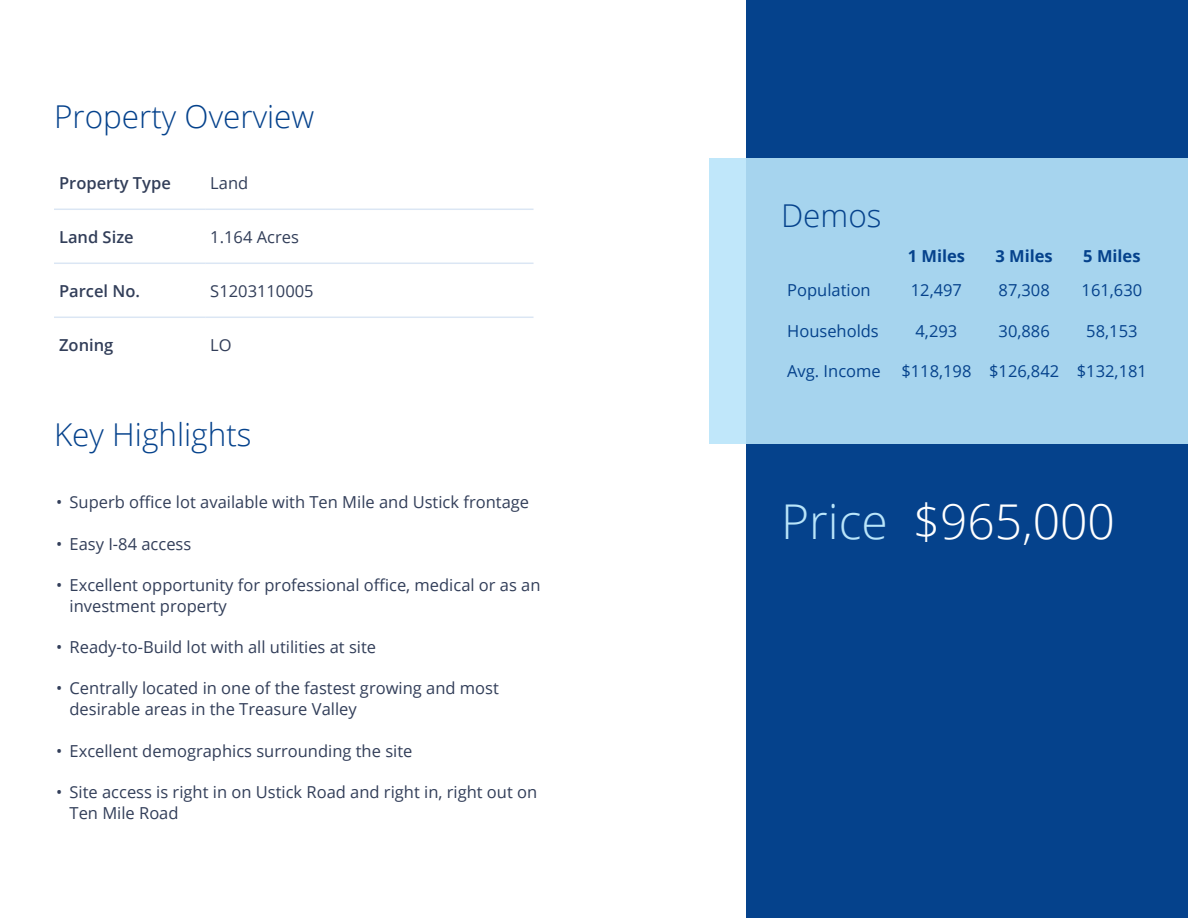
<style>
.page{position:relative;width:1188px;height:918px;background:#fff}
.page>*{position:absolute;margin:0;border:0;box-sizing:border-box;transform-origin:0 0}
.t1{font:300 48px "Open Sans";color:#fff}
.t2{font:300 31.5px "Open Sans";color:#05428c}
.t3{font:16.5px/21px "Open Sans";color:#323e59}
.Bullet_Body{font:16.5px "Open Sans";color:#05428c}
.t4{font:600 16.5px "Open Sans";color:#323e59}
.Bullet_Body-2{font:700 16.5px "Open Sans";color:#05428c}
.Bullet_Body-3{font:16.5px "Open Sans";color:#05428c}
.s1{color:#b9e5fa}
</style>
<div class="page">
<div style="left:746px;top:0;width:442px;height:918px;background:#05428c"></div>
<svg style="left:709px;top:158px;width:479px;height:286px;background:#a8d5ee"></svg>
<svg style="left:54px;top:208px;width:479px;height:55px"></svg>
<svg style="left:54px;top:316px;width:479px;height:1px"></svg>
<hr style="left:54px;top:209px;width:151px;height:1px;background:#dbe6f4">
<hr style="left:205px;top:209px;width:329px;height:1px;background:#dbe6f4">
<hr style="left:54px;top:263px;width:151px;height:1px;background:#dbe6f4">
<hr style="left:205px;top:263px;width:329px;height:1px;background:#dbe6f4">
<hr style="left:54px;top:317px;width:151px;height:1px;background:#dbe6f4">
<hr style="left:205px;top:317px;width:329px;height:1px;background:#dbe6f4">
<p class="t2" style="left:54px;top:95px;width:262px">Property Overview</p>
<p class="t4" style="left:59px;top:171px;width:113px">Property Type</p>
<p class="t3" style="left:210px;top:172px;width:39px">Land</p>
<p class="t4" style="left:59px;top:225px;width:76px">Land Size</p>
<p class="t3" style="left:210px;top:226px;width:90px">1.164 Acres</p>
<p class="t4" style="left:59px;top:279px;width:82px">Parcel No.</p>
<p class="t3" style="left:210px;top:280px;width:105px">S1203110005</p>
<p class="t4" style="left:59px;top:333px;width:56px">Zoning</p>
<p class="t3" style="left:210px;top:334px;width:23px">LO</p>
<p class="t2" style="left:54px;top:413px;width:199px">Key Highlights</p>
<p class="t3" style="left:56px;top:491px;width:475px">• Superb office lot available with Ten Mile and Ustick frontage</p>
<p class="t3" style="left:56px;top:533px;width:137px">• Easy I-84 access</p>
<p class="t3" style="left:70px;top:574px;width:473px;text-indent:-14px">• Excellent opportunity for professional office, medical or as an investment property</p>
<p class="t3" style="left:56px;top:636px;width:322px">• Ready-to-Build lot with all utilities at site</p>
<p class="t3" style="left:70px;top:677px;width:431px;text-indent:-14px">• Centrally located in one of the fastest growing and most desirable areas in the Treasure Valley</p>
<p class="t3" style="left:56px;top:740px;width:358px">• Excellent demographics surrounding the site</p>
<p class="t3" style="left:70px;top:781px;width:469px;text-indent:-14px">• Site access is right in on Ustick Road and right in, right out on<br>Ten Mile Road</p>
<p class="t2" style="left:781px;top:194px;width:102px">Demos</p>
<p class="Bullet_Body-2" style="left:908px;top:244px;width:59px">1 Miles</p>
<p class="Bullet_Body-2" style="left:996px;top:244px;width:59px">3 Miles</p>
<p class="Bullet_Body-2" style="left:1083px;top:244px;width:59px">5 Miles</p>
<p class="Bullet_Body" style="left:787px;top:279px;width:85px">Population</p>
<p class="Bullet_Body" style="left:911px;top:279px;width:53px">12,497</p>
<p class="Bullet_Body-3" style="left:999px;top:279px;width:53px">87,308</p>
<p class="Bullet_Body-3" style="left:1082px;top:279px;width:62px">161,630</p>
<p class="Bullet_Body" style="left:787px;top:320px;width:93px">Households</p>
<p class="Bullet_Body" style="left:916px;top:320px;width:43px">4,293</p>
<p class="Bullet_Body" style="left:999px;top:320px;width:53px">30,886</p>
<p class="Bullet_Body" style="left:1086px;top:320px;width:53px">58,153</p>
<p class="Bullet_Body" style="left:787px;top:360px;width:95px">Avg. Income</p>
<p class="Bullet_Body" style="left:901px;top:360px;width:72px">$118,198</p>
<p class="Bullet_Body" style="left:989px;top:360px;width:72px">$126,842</p>
<p class="Bullet_Body" style="left:1077px;top:360px;width:72px">$132,181</p>
<p class="t1" style="left:781px;top:489px;width:335px"><span class="s1">Price</span> $965,000</p>
</div>
